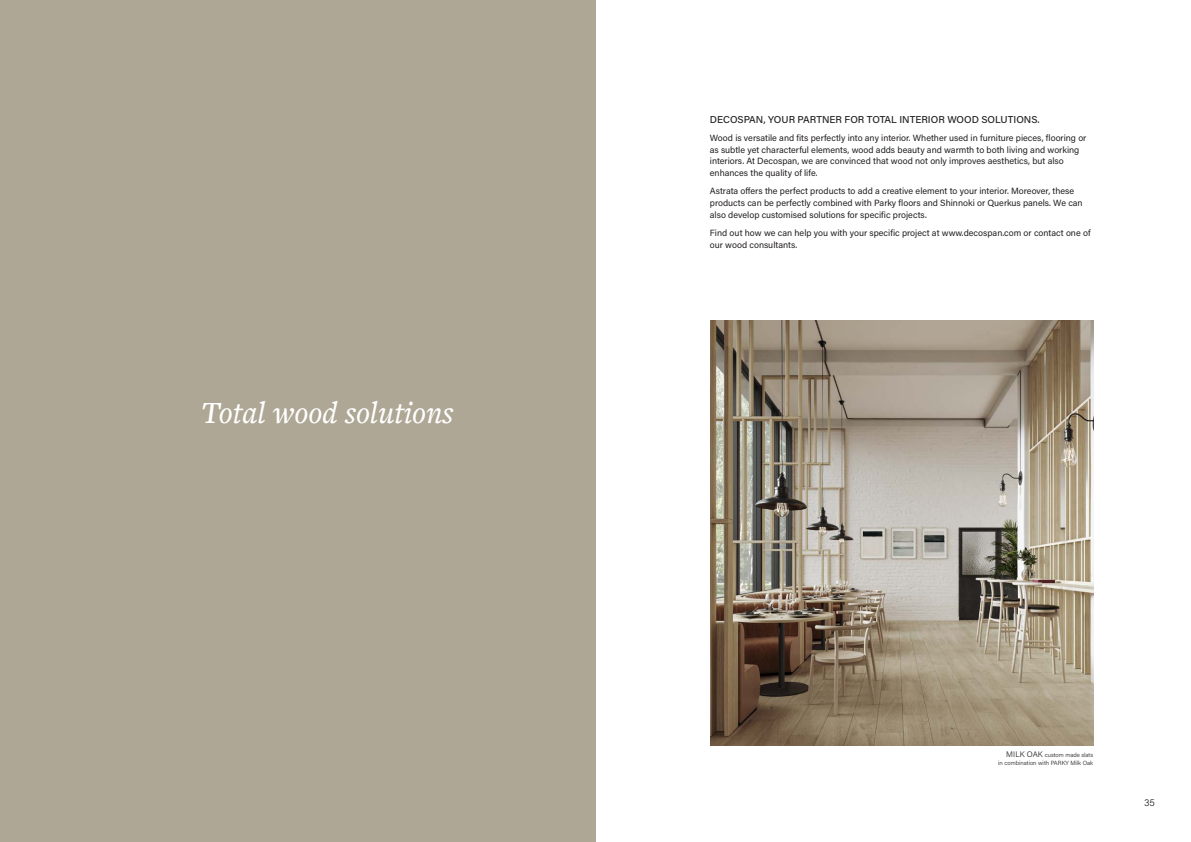
<style>
.page{position:relative;width:1191px;height:842px;background:#fff}
.page>*{position:absolute;margin:0;border:0;box-sizing:border-box;transform-origin:0 0}
.t1{font:italic 500 32px "Freight Text Pro";color:#fff}
.t2{font:500 10px "Acumin Pro";color:#231f20}
.t3{font:300 10px "Acumin Pro";color:#231f20}
.t4{font:9px/12px "Acumin Pro";color:#231f20}
.t5{font:300 6px/8px "Acumin Pro";color:#231f20;text-align:right}
.s1{font-size:8px}
</style>
<div class="page">
<div style="left:0;top:0;width:595px;height:842px;background:#afa795"></div>
<img style="left:710px;top:320px;width:383px;height:426px">
<h1 class="t1" style="left:201px;top:392px;width:254px">Total wood solutions</h1>
<p class="t2" style="left:710px;top:112px;width:331px">DECOSPAN, YOUR PARTNER FOR TOTAL INTERIOR WOOD SOLUTIONS.</p>
<p class="t4" style="left:710px;top:131px;width:378px">Wood is versatile and fits perfectly into any interior. Whether used in furniture pieces, flooring or as subtle yet characterful elements, wood adds beauty and warmth to both living and working interiors. At Decospan, we are convinced that wood not only improves aesthetics, but also enhances the quality of life.</p>
<p class="t4" style="left:710px;top:185px;width:374px">Astrata offers the perfect products to add a creative element to your interior. Moreover, these products can be perfectly combined with Parky floors and Shinnoki or Querkus panels. We can also develop customised solutions for specific projects.</p>
<p class="t4" style="left:710px;top:226px;width:382px">Find out how we can help you with your specific project at www.decospan.com or contact one of our wood consultants.</p>
<p class="t5" style="left:998px;top:751px;width:96px"><span class="s1">MILK OAK</span> custom made slats<br>in combination with PARKY Milk Oak</p>
<p class="t3" style="left:1144px;top:796px;width:12px">35</p>
</div>
